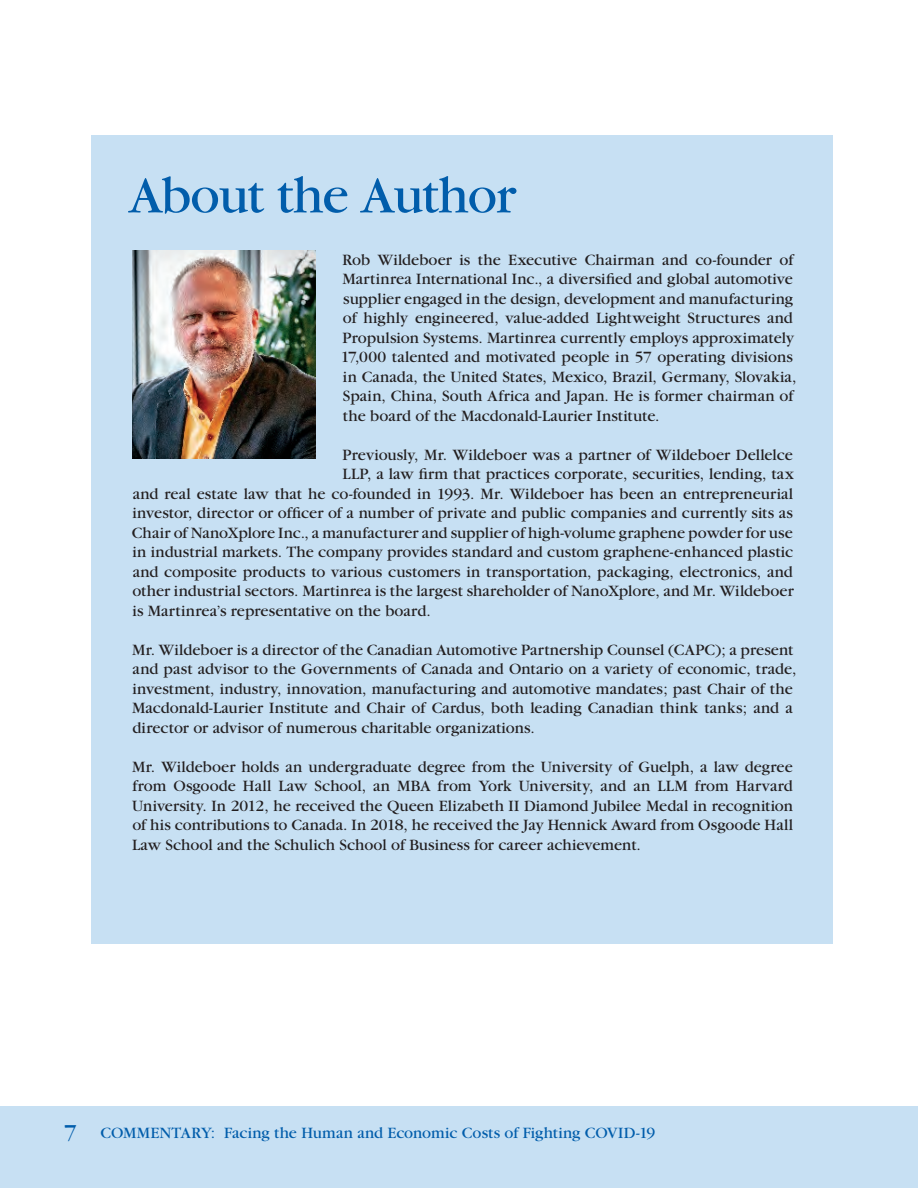
<style>
.page{position:relative;width:918px;height:1188px;background:#fff}
.page>*{position:absolute;margin:0;border:0;box-sizing:border-box;transform-origin:0 0}
.t1{font:54px "Garamond";letter-spacing:-.02em;color:#015dab}
.t2{font:16.5px/19.5px "Garamond";letter-spacing:.005em;color:#231f20}
.t3{font:16.5px "Garamond";color:#015dab}
.s1{font-size:24px}
</style>
<div class="page">
<div style="left:0;top:1106px;width:918px;height:82px;background:#c7e0f3"></div>
<div style="left:91px;top:135px;width:742px;height:809px;background:#c7e0f3"></div>
<img style="left:133px;top:251px;width:182px;height:208px">
<h1 class="t1" style="left:129px;top:167px;width:388px">About the Author</h1>
<p class="t2" style="left:341px;top:250px;width:457px">Rob Wildeboer is the Executive Chairman and co-founder of Martinrea International Inc., a diversified and global automotive supplier engaged in the design, development and manufacturing of highly engineered, value-added Lightweight Structures and Propulsion Systems. Martinrea currently employs approximately 17,000 talented and motivated people in 57 operating divisions in Canada, the United States, Mexico, Brazil, Germany, Slovakia, Spain, China, South Africa and Japan. He is former chairman of the board of the Macdonald-Laurier Institute.</p>
<p class="t2" style="left:343px;top:445px;width:452px">Previously, Mr. Wildeboer was a partner of Wildeboer Dellelce</p>
<p class="t2" style="left:343px;top:465px;width:453px">LLP, a law firm that practices corporate, securities, lending, tax</p>
<p class="t2" style="left:133px;top:484px;width:662px">and real estate law that he co-founded in 1993. Mr. Wildeboer has been an entrepreneurial</p>
<p class="t2" style="left:132px;top:504px;width:662px">investor, director or officer of a number of private and public companies and currently sits as</p>
<p class="t2" style="left:132px;top:523px;width:662px">Chair of NanoXplore Inc., a manufacturer and supplier of high-volume graphene powder for use</p>
<p class="t2" style="left:132px;top:543px;width:662px">in industrial markets. The company provides standard and custom graphene-enhanced plastic</p>
<p class="t2" style="left:133px;top:562px;width:662px">and composite products to various customers in transportation, packaging, electronics, and</p>
<p class="t2" style="left:132px;top:582px;width:663px">other industrial sectors. Martinrea is the largest shareholder of NanoXplore, and Mr. Wildeboer</p>
<p class="t2" style="left:132px;top:601px;width:300px">is Martinrea’s representative on the board.</p>
<p class="t2" style="left:132px;top:640px;width:666px">Mr. Wildeboer is a director of the Canadian Automotive Partnership Counsel (CAPC); a present and past advisor to the Governments of Canada and Ontario on a variety of economic, trade, investment, industry, innovation, manufacturing and automotive mandates; past Chair of the Macdonald-Laurier Institute and Chair of Cardus, both leading Canadian think tanks; and a director or advisor of numerous charitable organizations.</p>
<p class="t2" style="left:132px;top:757px;width:663px;text-align:justify">Mr. Wildeboer holds an undergraduate degree from the University of Guelph, a law degree from Osgoode Hall Law School, an MBA from York University, and an LLM from Harvard University. In 2012, he received the Queen Elizabeth II Diamond Jubilee Medal in recognition of his contributions to Canada. In 2018, he received the Jay Hennick Award from Osgoode Hall Law School and the Schulich School of Business for career achievement.</p>
<p class="t3" style="left:64px;top:1125px;width:593px"><span class="s1">7</span> COMMENTARY: Facing the Human and Economic Costs of Fighting COVID-19</p>
</div>
